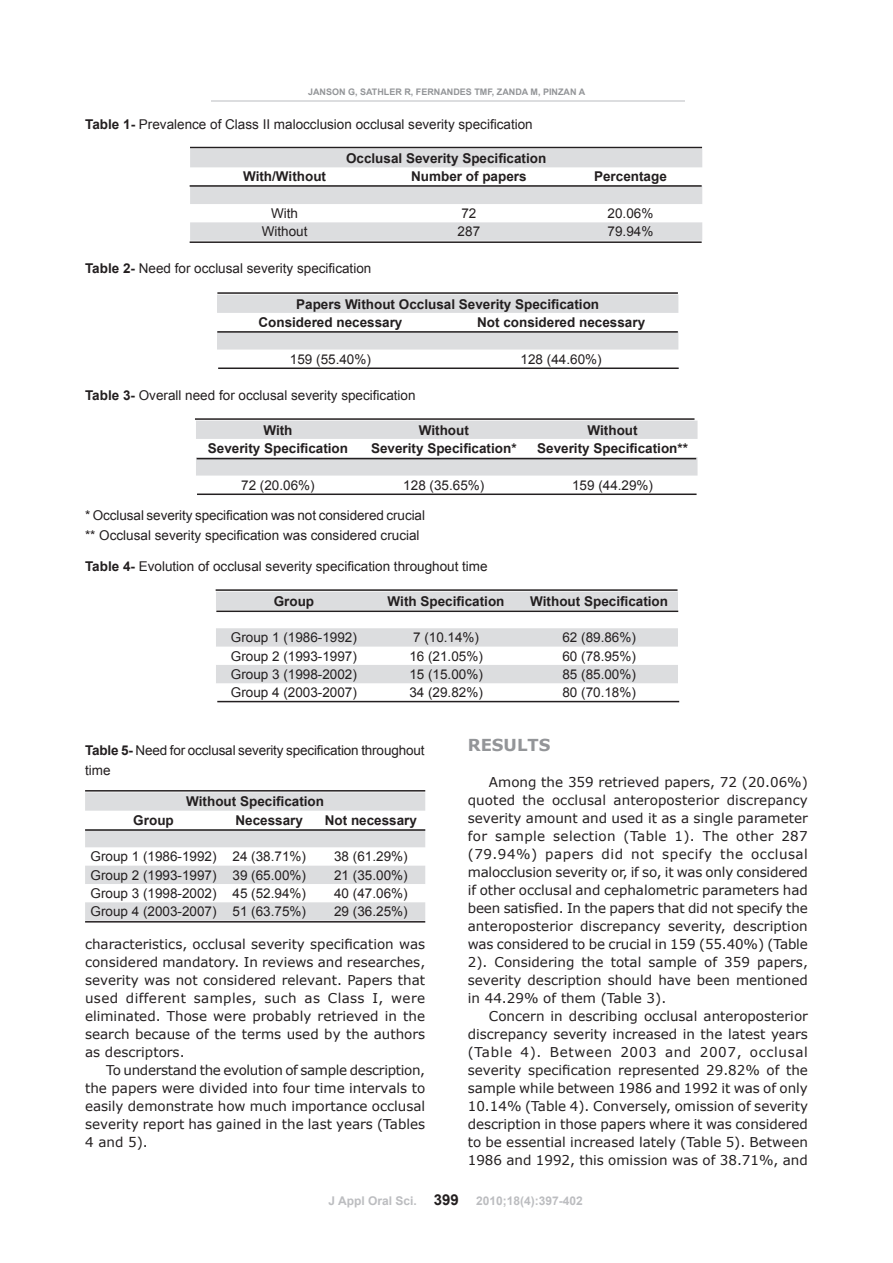
<style>
.page{position:relative;width:893px;height:1263px;background:#fff}
.page>*{position:absolute;margin:0;border:0;box-sizing:border-box;transform-origin:0 0}
.t1{font:700 16.5px "Verdana";color:#939598}
.t2{font:13.5px/18px "Verdana";color:#231f20;text-align:justify}
.t3{font:13.5px/19.5px "Arial";color:#231f20}
.t4{font:700 13.5px/18.3px "Arial";color:#231f20}
.t5{font:700 12px "Arial";color:#bcbdc0}
.t6{font:700 9px "Arial";color:#939598}
.s1{font-weight:700}
.s2{font-size:15px;color:#231f20}
</style>
<div class="page">
<hr style="left:211px;top:100px;width:473px;height:1px;background:#dcdddf">
<svg style="left:190px;top:149px;width:512px;height:92px;fill:#dcdddf"></svg>
<hr style="left:190px;top:147px;width:512px;height:1px;background:#231f20">
<hr style="left:190px;top:185px;width:512px;height:2px;background:#231f20">
<hr style="left:190px;top:241px;width:512px;height:2px;background:#231f20">
<svg style="left:217px;top:295px;width:461px;height:55px"></svg>
<hr style="left:217px;top:292px;width:461px;height:2px;background:#231f20">
<hr style="left:217px;top:331px;width:461px;height:2px;background:#231f20">
<hr style="left:218px;top:367px;width:461px;height:2px;background:#231f20">
<svg style="left:196px;top:421px;width:502px;height:55px"></svg>
<hr style="left:195px;top:418px;width:499px;height:2px;background:#231f20">
<hr style="left:197px;top:458px;width:499px;height:1px;background:#231f20">
<hr style="left:197px;top:493px;width:500px;height:2px;background:#231f20">
<svg style="left:216px;top:592px;width:462px;height:91px"></svg>
<hr style="left:216px;top:589px;width:461px;height:2px;background:#231f20">
<hr style="left:216px;top:610px;width:462px;height:2px;background:#231f20">
<hr style="left:217px;top:701px;width:462px;height:1px;background:#231f20">
<svg style="left:85px;top:792px;width:340px;height:129px"></svg>
<hr style="left:85px;top:790px;width:340px;height:1px;background:#231f20">
<hr style="left:85px;top:829px;width:340px;height:2px;background:#231f20">
<hr style="left:85px;top:921px;width:340px;height:1px;background:#231f20">
<p class="t6" style="left:308px;top:86px;width:279px">JANSON G, SATHLER R, FERNANDES TMF, ZANDA M, PINZAN A</p>
<p class="t3" style="left:85px;top:114px;width:449px"><span class="s1">Table 1-</span> Prevalence of Class II malocclusion occlusal severity specification</p>
<p class="t4" style="left:346px;top:150px;width:202px">Occlusal Severity Specification</p>
<p class="t4" style="left:243px;top:168px;width:84px">With/Without</p>
<p class="t4" style="left:411px;top:168px;width:117px">Number of papers</p>
<p class="t4" style="left:594px;top:168px;width:74px">Percentage</p>
<p class="t3" style="left:271px;top:204px;width:28px">With</p>
<p class="t3" style="left:461px;top:204px;width:17px">72</p>
<p class="t3" style="left:608px;top:204px;width:47px">20.06%</p>
<p class="t3" style="left:262px;top:222px;width:47px">Without</p>
<p class="t3" style="left:458px;top:222px;width:24px">287</p>
<p class="t3" style="left:608px;top:222px;width:47px">79.94%</p>
<p class="t3" style="left:85px;top:258px;width:288px"><span class="s1">Table 2-</span> Need for occlusal severity specification</p>
<p class="t4" style="left:258px;top:295px;width:342px;text-indent:38px">Papers Without Occlusal Severity Specification<br>Considered necessary</p>
<p class="t4" style="left:477px;top:314px;width:170px">Not considered necessary</p>
<p class="t3" style="left:290px;top:349px;width:83px">159 (55.40%)</p>
<p class="t3" style="left:521px;top:349px;width:83px">128 (44.60%)</p>
<p class="t3" style="left:85px;top:386px;width:332px"><span class="s1">Table 3-</span> Overall need for occlusal severity specification</p>
<p class="t4" style="left:263px;top:421px;width:31px">With</p>
<p class="t4" style="left:419px;top:421px;width:52px">Without</p>
<p class="t4" style="left:588px;top:421px;width:52px">Without</p>
<p class="t4" style="left:208px;top:440px;width:142px">Severity Specification</p>
<p class="t4" style="left:371px;top:440px;width:147px">Severity Specification*</p>
<p class="t4" style="left:537px;top:440px;width:152px">Severity Specification**</p>
<p class="t3" style="left:241px;top:475px;width:75px">72 (20.06%)</p>
<p class="t3" style="left:403px;top:475px;width:83px">128 (35.65%)</p>
<p class="t3" style="left:572px;top:475px;width:83px">159 (44.29%)</p>
<p class="t3" style="left:85px;top:506px;width:341px">* Occlusal severity specification was not considered crucial ** Occlusal severity specification was considered crucial</p>
<p class="t3" style="left:85px;top:557px;width:404px"><span class="s1">Table 4-</span> Evolution of occlusal severity specification throughout time</p>
<p class="t4" style="left:274px;top:592px;width:42px">Group</p>
<p class="t4" style="left:388px;top:592px;width:118px">With Specification</p>
<p class="t4" style="left:530px;top:592px;width:139px">Without Specification</p>
<p class="t3" style="left:231px;top:628px;width:128px">Group 1 (1986-1992)</p>
<p class="t3" style="left:413px;top:628px;width:68px">7 (10.14%)</p>
<p class="t3" style="left:562px;top:628px;width:75px">62 (89.86%)</p>
<p class="t3" style="left:231px;top:646px;width:128px">Group 2 (1993-1997)</p>
<p class="t3" style="left:409px;top:646px;width:75px">16 (21.05%)</p>
<p class="t3" style="left:562px;top:646px;width:75px">60 (78.95%)</p>
<p class="t3" style="left:231px;top:665px;width:128px">Group 3 (1998-2002)</p>
<p class="t3" style="left:409px;top:665px;width:75px">15 (15.00%)</p>
<p class="t3" style="left:562px;top:665px;width:75px">85 (85.00%)</p>
<p class="t3" style="left:231px;top:683px;width:128px">Group 4 (2003-2007)</p>
<p class="t3" style="left:409px;top:683px;width:75px">34 (29.82%)</p>
<p class="t3" style="left:562px;top:683px;width:75px">80 (70.18%)</p>
<p class="t3" style="left:85px;top:741px;width:341px"><span class="s1">Table 5-</span> Need for occlusal severity specification throughout time</p>
<p class="t4" style="left:186px;top:793px;width:139px">Without Specification</p>
<p class="t4" style="left:133px;top:811px;width:42px">Group</p>
<p class="t4" style="left:236px;top:811px;width:69px">Necessary</p>
<p class="t4" style="left:325px;top:811px;width:94px">Not necessary</p>
<p class="t3" style="left:91px;top:847px;width:217px">Group 1 (1986-1992) 24 (38.71%)</p>
<p class="t3" style="left:334px;top:847px;width:75px">38 (61.29%)</p>
<p class="t3" style="left:91px;top:865px;width:217px">Group 2 (1993-1997) 39 (65.00%)</p>
<p class="t3" style="left:334px;top:865px;width:75px">21 (35.00%)</p>
<p class="t3" style="left:91px;top:884px;width:217px">Group 3 (1998-2002) 45 (52.94%)</p>
<p class="t3" style="left:334px;top:884px;width:75px">40 (47.06%)</p>
<p class="t3" style="left:91px;top:902px;width:217px">Group 4 (2003-2007) 51 (63.75%)</p>
<p class="t3" style="left:334px;top:902px;width:75px">29 (36.25%)</p>
<p class="t2" style="left:85px;top:935px;width:342px">characteristics, occlusal severity specification was considered mandatory. In reviews and researches, severity was not considered relevant. Papers that used different samples, such as Class I, were eliminated. Those were probably retrieved in the search because of the terms used by the authors as descriptors.</p>
<p class="t2" style="left:85px;top:1061px;width:342px;text-indent:21px">To understand the evolution of sample description, the papers were divided into four time intervals to easily demonstrate how much importance occlusal severity report has gained in the last years (Tables 4 and 5).</p>
<p class="t1" style="left:468px;top:735px;width:26px">RESULTS</p>
<p class="t2" style="left:468px;top:773px;width:342px;text-indent:21px">Among the 359 retrieved papers, 72 (20.06%) quoted the occlusal anteroposterior discrepancy severity amount and used it as a single parameter for sample selection (Table 1). The other 287 (79.94%) papers did not specify the occlusal malocclusion severity or, if so, it was only considered if other occlusal and cephalometric parameters had been satisfied. In the papers that did not specify the anteroposterior discrepancy severity, description was considered to be crucial in 159 (55.40%) (Table 2). Considering the total sample of 359 papers, severity description should have been mentioned in 44.29% of them (Table 3).</p>
<p class="t2" style="left:468px;top:1007px;width:342px;text-indent:21px">Concern in describing occlusal anteroposterior discrepancy severity increased in the latest years (Table 4). Between 2003 and 2007, occlusal severity specification represented 29.82% of the sample while between 1986 and 1992 it was of only 10.14% (Table 4). Conversely, omission of severity description in those papers where it was considered to be essential increased lately (Table 5). Between 1986 and 1992, this omission was of 38.71%, and</p>
<p class="t5" style="left:328px;top:1193px;width:132px">J Appl Oral Sci. <span class="s2">399</span></p>
<p class="t5" style="left:476px;top:1193px;width:108px">2010;18(4):397-402</p>
</div>
